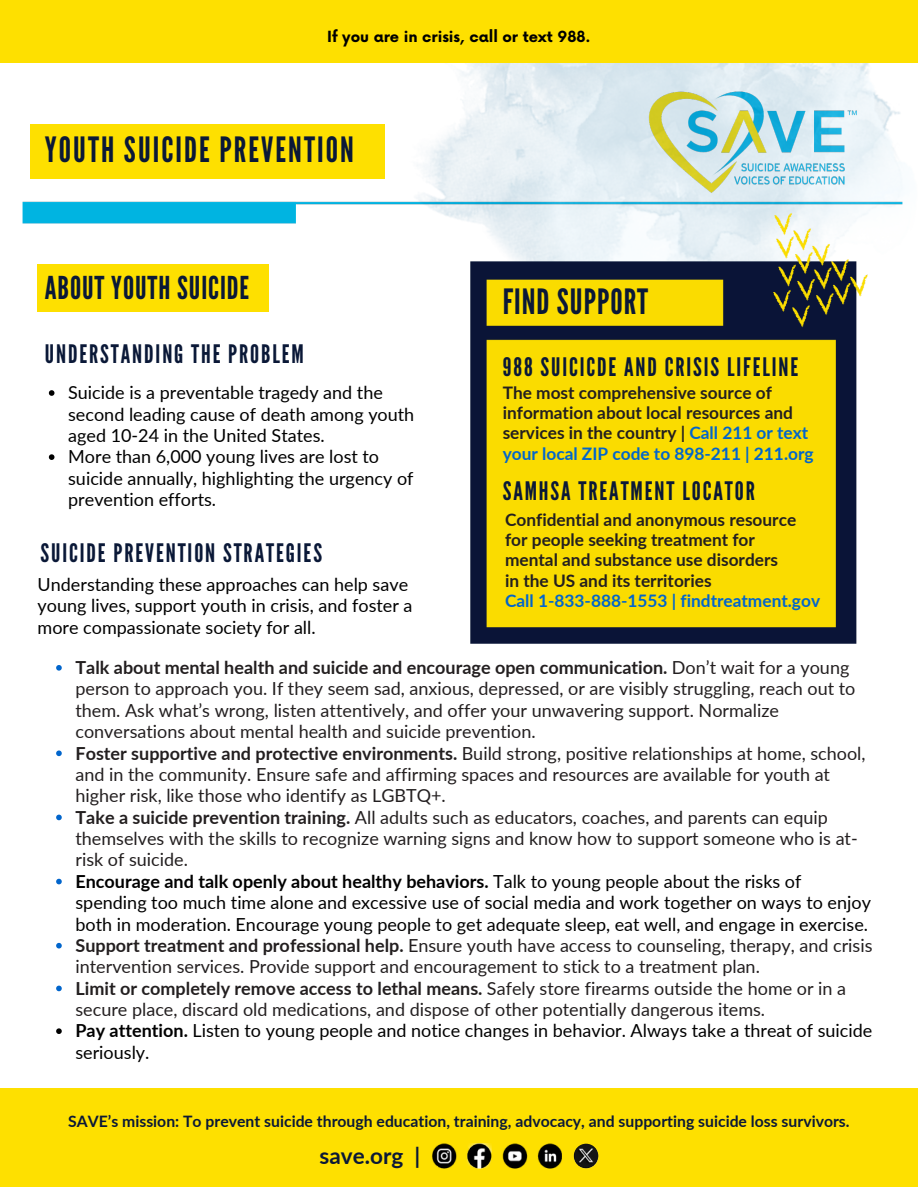
<style>
.page{position:relative;width:918px;height:1188px;background:#fff}
.page>*{position:absolute;margin:0;border:0;box-sizing:border-box;transform-origin:0 0}
.t1{font:34.8px "League Gothic";letter-spacing:.06em;color:#0a1837}
.t2{font:34.8px "League Gothic";letter-spacing:.03em;color:#0a1837}
.t3{font:31.5px "League Gothic";letter-spacing:.03em;color:#0a1837}
.t4{font:25.5px "League Gothic";letter-spacing:.075em;color:#0a1837}
.t5{font:700 22.5px "Lato";color:#0a1837}
.t6{font:18px/21.3px "Lato";color:#231f20}
.t7{font:18px/21.3px "Lato";color:#000}
.t8{font:700 17.25px/20.2px "Lato";color:#231f20}
.t9{font:700 15.75px "Lato";color:#0a1837}
.t10{font:700 15px "Now";color:#000}
.s1{color:#0165cc}
.s2{font-weight:700}
</style>
<div class="page">
<img style="left:22px;top:201px;width:374px;height:23px">
<img style="left:396px;top:63px;width:507px;height:157px">
<div style="left:0;top:1089px;width:918px;height:98px;background:#fee000"></div>
<img style="left:464px;top:206px;width:410px;height:438px">
<img style="left:432px;top:1144px;width:59px;height:24px">
<img style="left:503px;top:1144px;width:58px;height:24px">
<img style="left:574px;top:1144px;width:24px;height:24px;border-radius:50%">
<div style="left:0;top:0;width:918px;height:63px;background:#fee000"></div>
<div style="left:30px;top:124px;width:355px;height:55px;background:#fee000"></div>
<svg style="left:49px;top:390px;width:5px;height:6px"></svg>
<svg style="left:49px;top:454px;width:5px;height:6px"></svg>
<div style="left:38px;top:264px;width:231px;height:48px;background:#fee000"></div>
<svg style="left:56px;top:665px;width:6px;height:6px"></svg>
<svg style="left:56px;top:751px;width:6px;height:5px"></svg>
<svg style="left:56px;top:815px;width:6px;height:5px"></svg>
<svg style="left:56px;top:879px;width:6px;height:5px"></svg>
<svg style="left:56px;top:943px;width:6px;height:6px"></svg>
<svg style="left:56px;top:986px;width:6px;height:5px"></svg>
<svg style="left:56px;top:1028px;width:6px;height:6px"></svg>
<h1 class="t10" style="left:327px;top:28px;width:265px">If you are in crisis, call or text 988.</h1>
<p class="t1" style="left:45px;top:130px;width:311px">YOUTH SUICIDE PREVENTION</p>
<h4 class="t3" style="left:45px;top:270px;width:206px">ABOUT YOUTH SUICIDE</h4>
<h1 class="t4" style="left:45px;top:340px;width:260px">UNDERSTANDING THE PROBLEM</h1>
<h2 class="t7" style="left:68px;top:382px;width:348px">Suicide is a preventable tragedy and the second leading cause of death among youth aged 10-24 in the United States.</h2>
<h4 class="t7" style="left:68px;top:446px;width:347px">More than 6,000 young lives are lost to suicide annually, highlighting the urgency of prevention efforts.</h4>
<p class="t4" style="left:41px;top:539px;width:283px">SUICIDE PREVENTION STRATEGIES</p>
<p class="t7" style="left:38px;top:573px;width:376px">Understanding these approaches can help save young lives, support youth in crisis, and foster a more compassionate society for all.</p>
<h2 class="t2" style="left:503px;top:281px;width:147px">FIND SUPPORT</h2>
<p class="t4" style="left:503px;top:352px;width:297px">988 SUICICDE AND CRISIS LIFELINE</p>
<p class="t8" style="left:503px;top:382px;width:312px">The most comprehensive source of information about local resources and services in the country | <span class="s1">Call 211 or text your local ZIP code to 898-211 | 211.org</span></p>
<p class="t4" style="left:503px;top:476px;width:254px">SAMHSA TREATMENT LOCATOR</p>
<h2 class="t8" style="left:505px;top:509px;width:317px">Confidential and anonymous resource for people seeking treatment for<br>mental and substance use disorders<br>in the US and its territories<br><span class="s1">Call 1-833-888-1553 | findtreatment.gov</span></h2>
<h2 class="t6" style="left:75px;top:656px;width:782px"><span class="s2">Talk about mental health and suicide and encourage open communication.</span> Don’t wait for a young person to approach you. If they seem sad, anxious, depressed, or are visibly struggling, reach out to them. Ask what’s wrong, listen attentively, and offer your unwavering support. Normalize conversations about mental health and suicide prevention.</h2>
<h5 class="t6" style="left:75px;top:742px;width:792px"><span class="s2">Foster supportive and protective environments.</span> Build strong, positive relationships at home, school, and in the community. Ensure safe and affirming spaces and resources are available for youth at higher risk, like those who identify as LGBTQ+.</h5>
<p class="t6" style="left:75px;top:806px;width:784px"><span class="s2">Take a suicide prevention training.</span> All adults such as educators, coaches, and parents can equip themselves with the skills to recognize warning signs and know how to support someone who is at&shy;risk of suicide.</p>
<p class="t7" style="left:75px;top:870px;width:797px"><span class="s2">Encourage and talk openly about healthy behaviors.</span> Talk to young people about the risks of spending too much time alone and excessive use of social media and work together on ways to enjoy both in moderation. Encourage young people to get adequate sleep, eat well, and engage in exercise.</p>
<p class="t6" style="left:75px;top:934px;width:799px"><span class="s2">Support treatment and professional help.</span> Ensure youth have access to counseling, therapy, and crisis intervention services. Provide support and encouragement to stick to a treatment plan.</p>
<p class="t6" style="left:75px;top:977px;width:772px"><span class="s2">Limit or completely remove access to lethal means.</span> Safely store firearms outside the home or in a secure place, discard old medications, and dispose of other potentially dangerous items.</p>
<p class="t7" style="left:75px;top:1020px;width:798px"><span class="s2">Pay attention.</span> Listen to young people and notice changes in behavior. Always take a threat of suicide seriously.</p>
<h1 class="t9" style="left:68px;top:1112px;width:783px">SAVE’s mission: To prevent suicide through education, training, advocacy, and supporting suicide loss survivors.</h1>
<p class="t5" style="left:320px;top:1142px;width:102px">save.org |</p>
</div>
